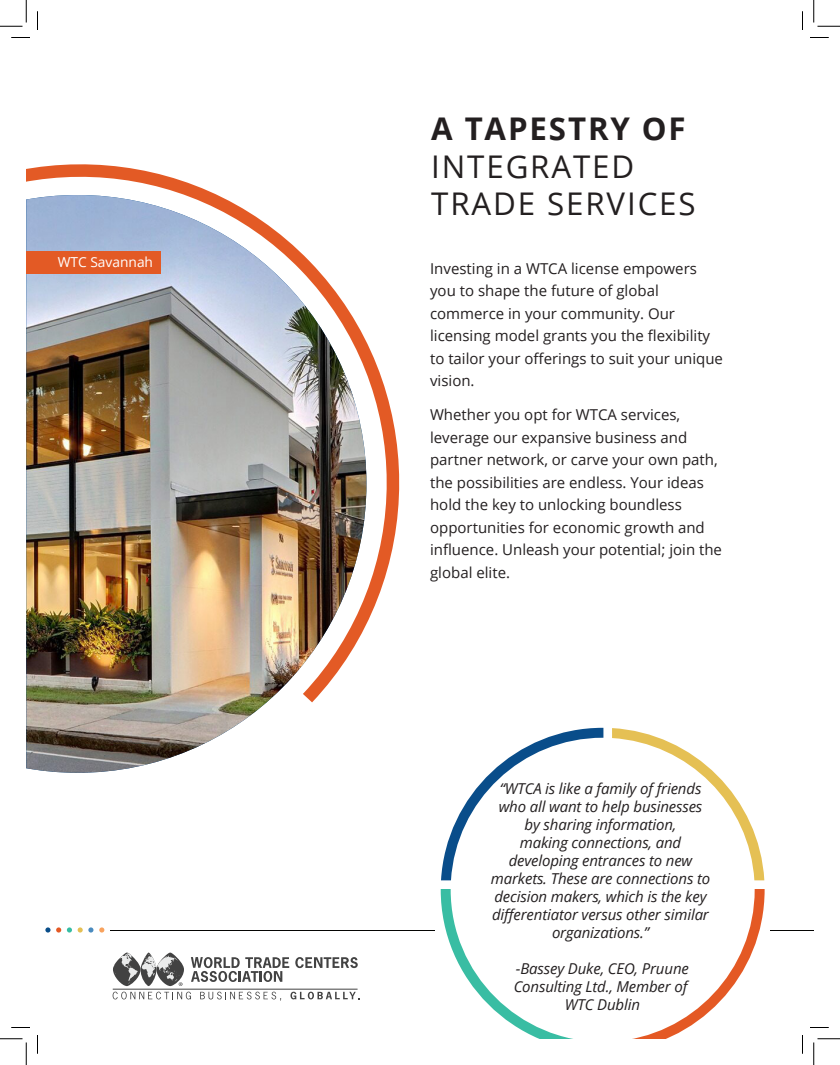
<style>
.page{position:relative;width:840px;height:1065px;background:#fff}
.page>*{position:absolute;margin:0;border:0;box-sizing:border-box;transform-origin:0 0}
.t1{font:31.25px/37.5px "Open Sans";letter-spacing:.06em;color:#231f20}
.t2{font:15px/22.5px "Open Sans";color:#231f20}
.t3{font:italic 15px/18px "Open Sans";letter-spacing:-.01em;color:#231f20;text-align:center}
.t4{font:13.75px "Open Sans";color:#fff}
.s1{font-weight:700}
</style>
<div class="page">
<svg style="left:295px;top:957px;width:63px;height:11px"></svg>
<svg style="left:191px;top:957px;width:98px;height:25px"></svg>
<svg style="left:113px;top:953px;width:71px;height:33px"></svg>
<svg style="left:113px;top:992px;width:78px;height:7px"></svg>
<svg style="left:200px;top:992px;width:81px;height:9px"></svg>
<svg style="left:290px;top:992px;width:69px;height:7px"></svg>
<hr style="left:113px;top:989px;width:245px;height:1px;background:#424242">
<svg style="left:99px;top:927px;width:5px;height:6px"></svg>
<svg style="left:45px;top:927px;width:16px;height:6px"></svg>
<svg style="left:67px;top:927px;width:5px;height:6px"></svg>
<svg style="left:78px;top:927px;width:15px;height:6px"></svg>
<hr style="left:110px;top:930px;width:692px;height:1px;background:#040503">
<svg style="left:802px;top:930px;width:12px;height:1px"></svg>
<img style="left:26px;top:716px;width:224px;height:57px">
<div style="left:435px;top:921px;width:335px;height:12px;background:#fff"></div>
<svg style="left:441px;top:728px;width:162px;height:152px"></svg>
<svg style="left:612px;top:728px;width:152px;height:152px"></svg>
<svg style="left:632px;top:889px;width:133px;height:150px"></svg>
<svg style="left:441px;top:889px;width:132px;height:150px"></svg>
<img style="left:26px;top:164px;width:374px;height:552px">
<div style="left:26px;top:251px;width:135px;height:23px;background:#e35a25"></div>
<svg style="left:11px;top:37px;width:19px;height:1px"></svg>
<svg style="left:810px;top:37px;width:19px;height:1px"></svg>
<svg style="left:11px;top:1027px;width:19px;height:1px"></svg>
<svg style="left:810px;top:1027px;width:19px;height:1px"></svg>
<svg style="left:37px;top:11px;width:1px;height:19px"></svg>
<svg style="left:37px;top:1035px;width:1px;height:19px"></svg>
<svg style="left:802px;top:11px;width:1px;height:19px"></svg>
<svg style="left:802px;top:1035px;width:1px;height:19px"></svg>
<svg style="left:0;top:0;width:27px;height:27px"></svg>
<svg style="left:0;top:1039px;width:27px;height:26px"></svg>
<svg style="left:814px;top:0;width:26px;height:27px"></svg>
<svg style="left:814px;top:1039px;width:26px;height:26px"></svg>
<p class="t4" style="left:58px;top:252px;width:97px">WTC Savannah</p>
<p class="t1" style="left:431px;top:109px;width:266px"><span class="s1">A TAPESTRY OF<br></span>INTEGRATED<br>TRADE SERVICES</p>
<p class="t2" style="left:430px;top:257px;width:294px">Investing in a WTCA license empowers you to shape the future of global commerce in your community. Our licensing model grants you the flexibility to tailor your offerings to suit your unique vision.</p>
<p class="t2" style="left:430px;top:403px;width:293px">Whether you opt for WTCA services, leverage our expansive business and partner network, or carve your own path, the possibilities are endless. Your ideas hold the key to unlocking boundless opportunities for economic growth and influence. Unleash your potential; join the global elite.</p>
<p class="t3" style="left:499px;top:779px;width:205px">“WTCA is like a family of friends who all want to help businesses by sharing information,</p>
<p class="t3" style="left:491px;top:833px;width:221px">making connections, and developing entrances to new markets. These are connections to decision makers, which is the key differentiator versus other similar organizations.”</p>
<p class="t3" style="left:514px;top:959px;width:177px">-Bassey Duke, CEO, Pruune<br>Consulting Ltd., Member of<br>WTC Dublin</p>
</div>
